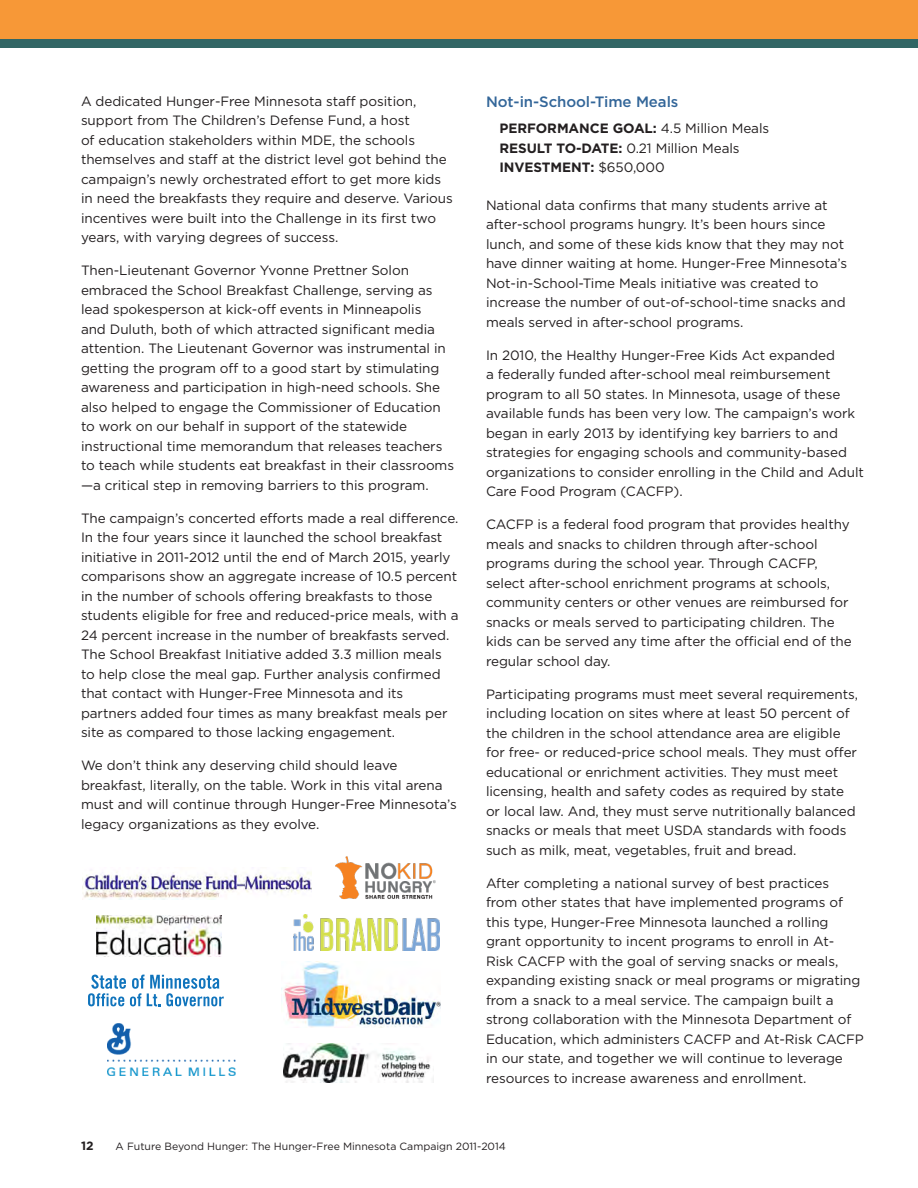
<style>
.page{position:relative;width:918px;height:1188px;background:#fff}
.page>*{position:absolute;margin:0;border:0;box-sizing:border-box;transform-origin:0 0}
.t1{font:500 15px "Gotham";letter-spacing:-.005em;color:#369}
.t2{font:13.5px/19.5px "Gotham";letter-spacing:-.005em;color:#231f20}
.t3{font:700 13.5px/19.5px "Gotham";letter-spacing:-.005em;color:#231f20}
.t4{font:700 12px "Gotham";color:#231f20}
.t5{font:10.5px "Gotham";color:#231f20}
.s1{font-weight:400}
</style>
<div class="page">
<div style="left:0;top:0;width:918px;height:39px;background:#f79837"></div>
<div style="left:0;top:39px;width:918px;height:8px;background:#326665"></div>
<img style="left:107px;top:1023px;width:129px;height:53px">
<svg style="left:88px;top:975px;width:136px;height:31px"></svg>
<img style="left:336px;top:856px;width:100px;height:44px">
<img style="left:283px;top:962px;width:157px;height:65px">
<img style="left:96px;top:915px;width:126px;height:41px">
<img style="left:84px;top:871px;width:228px;height:29px">
<img style="left:294px;top:915px;width:146px;height:35px">
<img style="left:284px;top:1043px;width:147px;height:39px">
<p class="t2" style="left:81px;top:91px;width:373px">A dedicated Hunger-Free Minnesota staff position, support from The Children’s Defense Fund, a host<br>of education stakeholders within MDE, the schools themselves and staff at the district level got behind the campaign’s newly orchestrated effort to get more kids in need the breakfasts they require and deserve. Various incentives were built into the Challenge in its first two years, with varying degrees of success.</p>
<p class="t2" style="left:81px;top:261px;width:375px">Then-Lieutenant Governor Yvonne Prettner Solon embraced the School Breakfast Challenge, serving as lead spokesperson at kick-off events in Minneapolis<br>and Duluth, both of which attracted significant media attention. The Lieutenant Governor was instrumental in getting the program off to a good start by stimulating awareness and participation in high-need schools. She also helped to engage the Commissioner of Education to work on our behalf in support of the statewide instructional time memorandum that releases teachers to teach while students eat breakfast in their classrooms —a critical step in removing barriers to this program.</p>
<p class="t2" style="left:81px;top:508px;width:379px">The campaign’s concerted efforts made a real difference.<br>In the four years since it launched the school breakfast initiative in 2011-2012 until the end of March 2015, yearly comparisons show an aggregate increase of 10.5 percent in the number of schools offering breakfasts to those students eligible for free and reduced-price meals, with a 24 percent increase in the number of breakfasts served.<br>The School Breakfast Initiative added 3.3 million meals to help close the meal gap. Further analysis confirmed that contact with Hunger-Free Minnesota and its partners added four times as many breakfast meals per site as compared to those lacking engagement.</p>
<p class="t2" style="left:81px;top:755px;width:377px">We don’t think any deserving child should leave breakfast, literally, on the table. Work in this vital arena must and will continue through Hunger-Free Minnesota’s legacy organizations as they evolve.</p>
<p class="t1" style="left:486px;top:92px;width:194px">Not-in-School-Time Meals</p>
<p class="t3" style="left:500px;top:119px;width:271px">PERFORMANCE GOAL: <span class="s1">4.5 Million Meals<br></span>RESULT TO-DATE: <span class="s1">0.21 Million Meals<br></span>INVESTMENT: <span class="s1">$650,000</span></p>
<p class="t2" style="left:486px;top:195px;width:363px">National data confirms that many students arrive at after-school programs hungry. It’s been hours since lunch, and some of these kids know that they may not have dinner waiting at home. Hunger-Free Minnesota’s Not-in-School-Time Meals initiative was created to increase the number of out-of-school-time snacks and meals served in after-school programs.</p>
<p class="t2" style="left:486px;top:345px;width:380px">In 2010, the Healthy Hunger-Free Kids Act expanded<br>a federally funded after-school meal reimbursement program to all 50 states. In Minnesota, usage of these available funds has been very low. The campaign’s work began in early 2013 by identifying key barriers to and strategies for engaging schools and community-based organizations to consider enrolling in the Child and Adult Care Food Program (CACFP).</p>
<p class="t2" style="left:486px;top:515px;width:367px">CACFP is a federal food program that provides healthy meals and snacks to children through after-school programs during the school year. Through CACFP, select after-school enrichment programs at schools, community centers or other venues are reimbursed for snacks or meals served to participating children. The kids can be served any time after the official end of the regular school day.</p>
<p class="t2" style="left:486px;top:684px;width:374px">Participating programs must meet several requirements, including location on sites where at least 50 percent of the children in the school attendance area are eligible for free- or reduced-price school meals. They must offer educational or enrichment activities. They must meet licensing, health and safety codes as required by state or local law. And, they must serve nutritionally balanced snacks or meals that meet USDA standards with foods such as milk, meat, vegetables, fruit and bread.</p>
<p class="t2" style="left:486px;top:873px;width:379px">After completing a national survey of best practices from other states that have implemented programs of this type, Hunger-Free Minnesota launched a rolling grant opportunity to incent programs to enroll in At-Risk CACFP with the goal of serving snacks or meals, expanding existing snack or meal programs or migrating from a snack to a meal service. The campaign built a strong collaboration with the Minnesota Department of Education, which administers CACFP and At-Risk CACFP in our state, and together we will continue to leverage resources to increase awareness and enrollment.</p>
<p class="t4" style="left:81px;top:1138px;width:14px">12</p>
<p class="t5" style="left:116px;top:1140px;width:392px">A Future Beyond Hunger: The Hunger-Free Minnesota Campaign 2011-2014</p>
</div>
